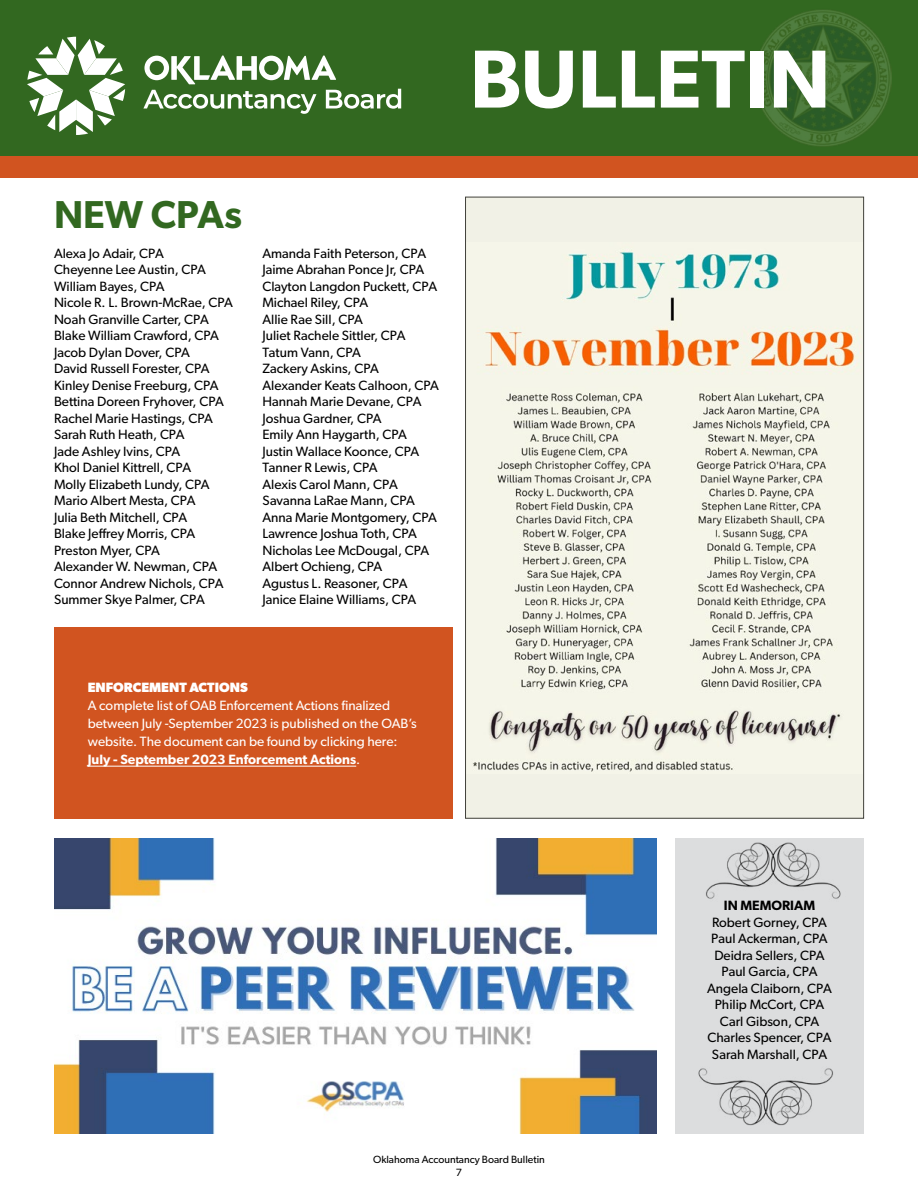
<style>
.page{position:relative;width:918px;height:1188px;background:#fff}
.page>*{position:absolute;margin:0;border:0;box-sizing:border-box;transform-origin:0 0}
.t1{font:600 82.5px "Gibson";color:#fff}
.t2{font:600 39px "Gibson";color:#326820}
.t3{font:13.5px/16.5px "Gibson";color:#000}
.t4{font:13.5px/18px "Gibson";color:#fff}
.t5{font:700 13.5px "Gibson";color:#fff}
.t6{font:600 13.5px "Gibson";color:#000}
.t7{font:10.5px/13.5px "Gibson";color:#000;text-align:center}
.s1{font-weight:600}
</style>
<div class="page">
<div style="left:0;top:0;width:918px;height:157px;background:#326820"></div>
<svg style="left:27px;top:37px;width:98px;height:98px"></svg>
<svg style="left:143px;top:56px;width:258px;height:58px"></svg>
<div style="left:0;top:157px;width:918px;height:21px;background:#d15420"></div>
<img style="left:755px;top:10px;width:136px;height:136px">
<img style="left:54px;top:839px;width:603px;height:295px">
<div style="left:675px;top:839px;width:189px;height:295px;background:#dcddde"></div>
<img style="left:698px;top:1068px;width:135px;height:58px">
<img style="left:682px;top:838px;width:175px;height:61px">
<div style="left:466px;top:197px;width:398px;height:621px;background:#f1f1e6"></div>
<img style="left:473px;top:250px;width:384px;height:522px">
<div style="left:54px;top:628px;width:399px;height:191px;background:#d15420"></div>
<hr style="left:88px;top:766px;width:268px;height:1px;background:#fff">
<h1 class="t1" style="left:470px;top:30px;width:362px">BULLETIN</h1>
<h2 class="t2" style="left:54px;top:191px;width:189px">NEW CPAs</h2>
<p class="t3" style="left:54px;top:245px;width:181px">Alexa Jo Adair, CPA<br>Cheyenne Lee Austin, CPA<br>William Bayes, CPA<br>Nicole R. L. Brown-McRae, CPA<br>Noah Granville Carter, CPA<br>Blake William Crawford, CPA<br>Jacob Dylan Dover, CPA<br>David Russell Forester, CPA<br>Kinley Denise Freeburg, CPA<br>Bettina Doreen Fryhover, CPA<br>Rachel Marie Hastings, CPA<br>Sarah Ruth Heath, CPA<br>Jade Ashley Ivins, CPA<br>Khol Daniel Kittrell, CPA<br>Molly Elizabeth Lundy, CPA<br>Mario Albert Mesta, CPA<br>Julia Beth Mitchell, CPA<br>Blake Jeffrey Morris, CPA<br>Preston Myer, CPA<br>Alexander W. Newman, CPA<br>Connor Andrew Nichols, CPA<br>Summer Skye Palmer, CPA</p>
<p class="t3" style="left:262px;top:245px;width:178px">Amanda Faith Peterson, CPA<br>Jaime Abrahan Ponce Jr, CPA<br>Clayton Langdon Puckett, CPA<br>Michael Riley, CPA<br>Allie Rae Sill, CPA<br>Juliet Rachele Sittler, CPA<br>Tatum Vann, CPA<br>Zackery Askins, CPA<br>Alexander Keats Calhoon, CPA<br>Hannah Marie Devane, CPA<br>Joshua Gardner, CPA<br>Emily Ann Haygarth, CPA<br>Justin Wallace Koonce, CPA<br>Tanner R Lewis, CPA<br>Alexis Carol Mann, CPA<br>Savanna LaRae Mann, CPA<br>Anna Marie Montgomery, CPA<br>Lawrence Joshua Toth, CPA<br>Nicholas Lee McDougal, CPA<br>Albert Ochieng, CPA<br>Agustus L. Reasoner, CPA<br>Janice Elaine Williams, CPA</p>
<p class="t5" style="left:88px;top:680px;width:161px">ENFORCEMENT ACTIONS</p>
<p class="t4" style="left:88px;top:697px;width:331px">A complete list of OAB Enforcement Actions finalized between July -September 2023 is published on the OAB’s website. The document can be found by clicking here:<br><span class="s1">July - September 2023 Enforcement Actions</span>.</p>
<p class="t6" style="left:724px;top:898px;width:93px">IN MEMORIAM</p>
<p class="t3" style="left:707px;top:914px;width:126px;text-align:center">Robert Gorney, CPA<br>Paul Ackerman, CPA<br>Deidra Sellers, CPA<br>Paul Garcia, CPA<br>Angela Claiborn, CPA<br>Philip McCort, CPA<br>Carl Gibson, CPA<br>Charles Spencer, CPA<br>Sarah Marshall, CPA</p>
<p class="t7" style="left:373px;top:1152px;width:173px">Oklahoma Accountancy Board Bulletin<br>7</p>
</div>
